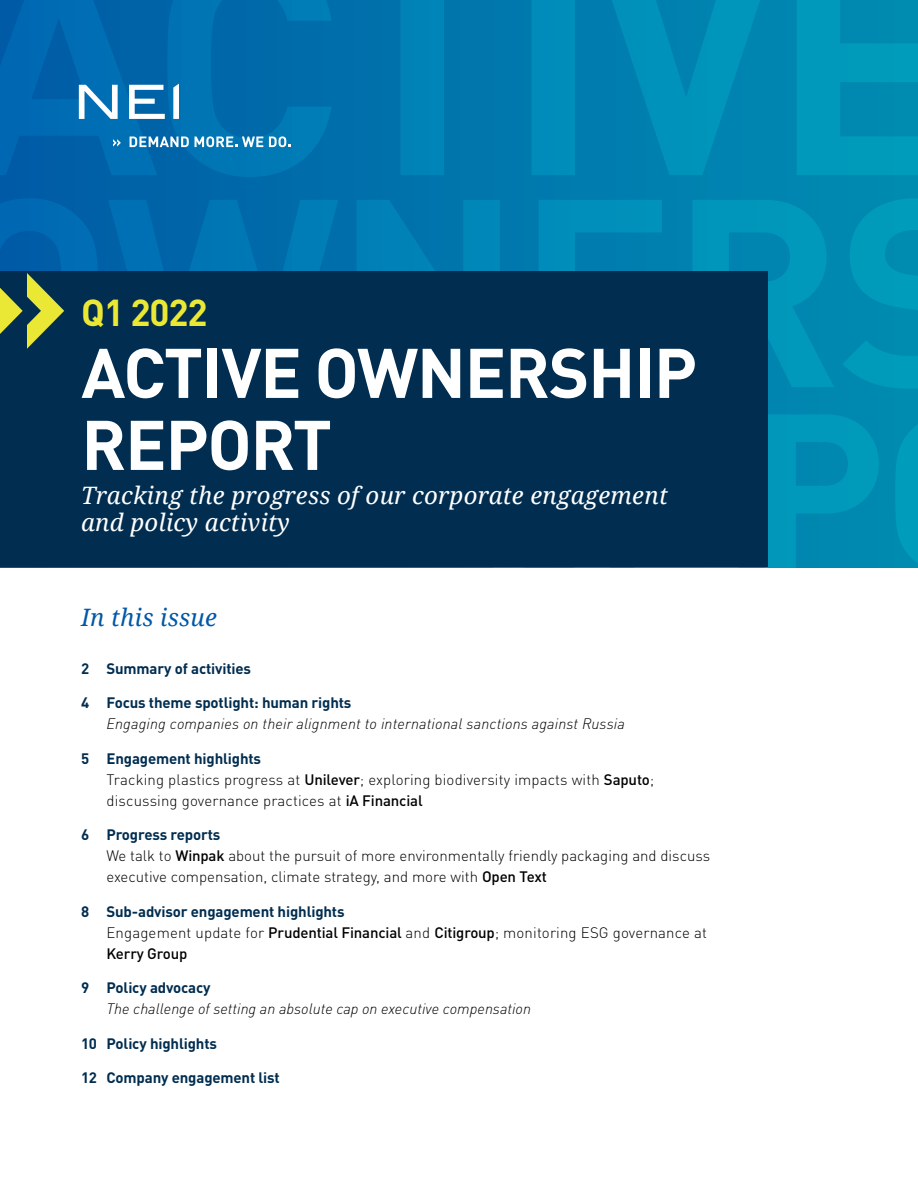
<style>
.page{position:relative;width:918px;height:1188px;background:#fff}
.page>*{position:absolute;margin:0;border:0;box-sizing:border-box;transform-origin:0 0}
.Title1{font:700 69px/72px "DIN Pro";letter-spacing:-.02em;color:#fff}
.Title1-2{font:700 37.05px "DIN Pro";letter-spacing:-.03em;color:#ebe835}
.story_subtitle{font:italic 24px/27px "Droid Serif";letter-spacing:.01em;color:#fff}
.story_subtitle-2{font:italic 24px "Droid Serif";letter-spacing:.01em;color:#0058a6}
.contents{font:300 15px/21px "DIN Pro";color:#000}
.contents-2{font:italic 300 15px/21px "DIN Pro";letter-spacing:.01em;color:#000}
.contents-3{font:700 15px "DIN Pro";letter-spacing:-.01em;color:#002d50}
.s1{font-weight:700;font-style:normal;color:#002d50}
.s2{font-weight:700;color:#002d50}
.s3{font-weight:500}
</style>
<div class="page">
<div style="left:0;top:0;width:918px;height:567px;background:linear-gradient(to right,#005ba6,#008db2)"></div>
<svg style="left:493px;top:413px;width:425px;height:155px;background:#0090b5"></svg>
<svg style="left:0;top:198px;width:918px;height:191px;background:#0080b2"></svg>
<svg style="left:0;top:0;width:918px;height:177px;background:#007bb1"></svg>
<div style="left:0;top:271px;width:768px;height:296px;background:#002d50"></div>
<svg style="left:173px;top:84px;width:6px;height:35px"></svg>
<svg style="left:79px;top:85px;width:39px;height:34px"></svg>
<svg style="left:129px;top:85px;width:36px;height:34px"></svg>
<svg style="left:113px;top:139px;width:8px;height:8px"></svg>
<svg style="left:130px;top:137px;width:59px;height:10px"></svg>
<svg style="left:195px;top:136px;width:68px;height:11px"></svg>
<svg style="left:269px;top:136px;width:21px;height:11px"></svg>
<svg style="left:0;top:273px;width:64px;height:76px"></svg>
<h1 class="Title1-2" style="left:81px;top:284px;width:128px">Q1 2022</h1>
<h1 class="Title1" style="left:81px;top:333px;width:617px">ACTIVE OWNERSHIP<br>REPORT</h1>
<h2 class="story_subtitle" style="left:81px;top:481px;width:588px">Tracking the progress of our corporate engagement and policy activity</h2>
<h2 class="story_subtitle-2" style="left:81px;top:601px;width:137px">In this issue</h2>
<p class="contents-3" style="left:81px;top:657px;width:172px">2 Summary of activities</p>
<p class="contents-2" style="left:106px;top:692px;width:520px;text-indent:-26px"><span class="s1">4 Focus theme spotlight: human rights<br></span>Engaging companies on their alignment to international sanctions against Russia</p>
<p class="contents" style="left:106px;top:747px;width:549px;text-indent:-26px"><span class="s2">5 Engagement highlights<br></span>Tracking plastics progress at <span class="s3">Unilever</span>; exploring biodiversity impacts with <span class="s3">Saputo</span>; discussing governance practices at <span class="s3">iA Financial</span></p>
<p class="contents" style="left:106px;top:824px;width:605px;text-indent:-26px"><span class="s2">6 Progress reports<br></span>We talk to <span class="s3">Winpak</span> about the pursuit of more environmentally friendly packaging and discuss executive compensation, climate strategy, and more with <span class="s3">Open Text</span></p>
<p class="contents" style="left:106px;top:900px;width:602px;text-indent:-26px"><span class="s2">8 Sub-advisor engagement highlights<br></span>Engagement update for <span class="s3">Prudential Financial</span> and <span class="s3">Citigroup</span>; monitoring ESG governance at<br><span class="s3">Kerry Group</span></p>
<p class="contents-2" style="left:106px;top:977px;width:426px;text-indent:-26px"><span class="s1">9 Policy advocacy<br></span>The challenge of setting an absolute cap on executive compensation</p>
<p class="contents-3" style="left:81px;top:1032px;width:138px">10 Policy highlights</p>
<p class="contents-3" style="left:81px;top:1066px;width:200px">12 Company engagement list</p>
</div>
